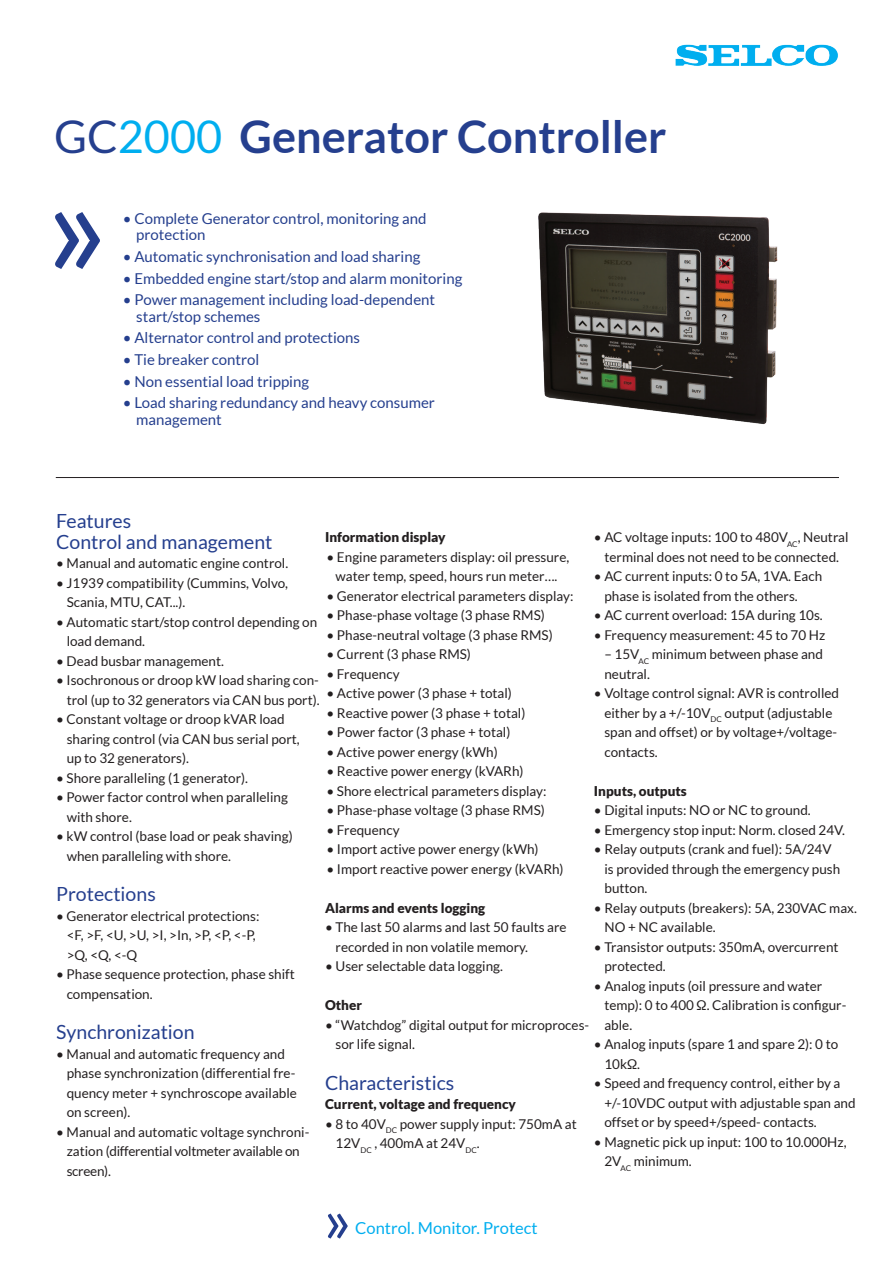
<style>
.page{position:relative;width:893px;height:1263px;background:#fff}
.page>*{position:absolute;margin:0;border:0;box-sizing:border-box;transform-origin:0 0}
.t1{font:142.2px "Lato";color:#253f8e}
.t2{font:62.55px "Lato";color:#253f8e}
.t3{font:700 45px "Lato";color:#253f8e}
.t4{font:19.5px/21px "Lato";color:#253f8e}
.t5{font:16.5px "Lato";color:#00aeef}
.t6{font:15px/16.5px "Lato";color:#253f8e}
.t7{font:13.5px/19.5px "Lato";color:#231f20}
.t8{font:900 13.5px "Lato";color:#231f20}
.s1{font-weight:400}
.s2{font-weight:400;color:#00aeef}
</style>
<div class="page">
<hr style="left:56px;top:477px;width:783px;height:1px;background:#231f20">
<img style="left:675px;top:44px;width:163px;height:22px">
<img style="left:538px;top:212px;width:240px;height:213px">
<h3 class="t3" style="left:54px;top:111px;width:614px"><span class="s1">GC</span><span class="s2">2000</span> Generator Controller</h3>
<h1 class="t1" style="left:44px;top:147px;width:67px">»</h1>
<p class="t6" style="left:136px;top:210px;width:292px;text-indent:-14px">• Complete Generator control, monitoring and protection</p>
<p class="t6" style="left:123px;top:248px;width:299px">• Automatic synchronisation and load sharing</p>
<p class="t6" style="left:123px;top:270px;width:341px">• Embedded engine start/stop and alarm monitoring</p>
<p class="t6" style="left:136px;top:291px;width:300px;text-indent:-14px">• Power management including load-dependent start/stop schemes</p>
<p class="t6" style="left:123px;top:330px;width:239px">• Alternator control and protections</p>
<p class="t6" style="left:123px;top:351px;width:138px">• Tie breaker control</p>
<p class="t6" style="left:123px;top:373px;width:188px">• Non essential load tripping</p>
<p class="t6" style="left:136px;top:394px;width:300px;text-indent:-14px">• Load sharing redundancy and heavy consumer management</p>
<h3 class="t4" style="left:56px;top:510px;width:218px">Features<br>Control and management</h3>
<p class="t7" style="left:56px;top:553px;width:234px">• Manual and automatic engine control.</p>
<p class="t7" style="left:67px;top:573px;width:223px;text-indent:-11px">• J1939 compatibility (Cummins, Volvo,<br>Scania, MTU, CAT...).</p>
<p class="t7" style="left:67px;top:612px;width:252px;text-indent:-11px">• Automatic start/stop control depending on load demand.</p>
<p class="t7" style="left:56px;top:651px;width:169px">• Dead busbar management.</p>
<p class="t7" style="left:56px;top:670px;width:265px;text-align:right">• Isochronous or droop kW load sharing con&shy;trol (up to 32 generators via CAN bus port).</p>
<p class="t7" style="left:67px;top:709px;width:235px;text-indent:-11px">• Constant voltage or droop kVAR load sharing control (via CAN bus serial port, up to 32 generators).</p>
<p class="t7" style="left:56px;top:768px;width:193px">• Shore paralleling (1 generator).</p>
<p class="t7" style="left:67px;top:787px;width:223px;text-indent:-11px">• Power factor control when paralleling with shore.</p>
<p class="t7" style="left:67px;top:826px;width:228px;text-indent:-11px">• kW control (base load or peak shaving) when paralleling with shore.</p>
<h3 class="t4" style="left:56px;top:883px;width:101px">Protections</h3>
<p class="t7" style="left:67px;top:906px;width:194px;text-indent:-11px">• Generator electrical protections: &lt;F, &gt;F, &lt;U, &gt;U, &gt;I, &gt;In, &gt;P, &lt;P, &lt;-P, &gt;Q, &lt;Q, &lt;-Q</p>
<p class="t7" style="left:67px;top:964px;width:230px;text-indent:-11px">• Phase sequence protection, phase shift compensation.</p>
<h3 class="t4" style="left:56px;top:1021px;width:140px">Synchronization</h3>
<p class="t7" style="left:67px;top:1044px;width:232px;text-indent:-11px">• Manual and automatic frequency and phase synchronization (differential fre&shy;quency meter + synchroscope available on screen).</p>
<p class="t7" style="left:67px;top:1122px;width:244px;text-indent:-11px">• Manual and automatic voltage synchroni&shy;zation (differential voltmeter available on screen).</p>
<p class="t8" style="left:325px;top:529px;width:122px">Information display</p>
<p class="t7" style="left:327px;top:547px;width:244px;text-align:center">• Engine parameters display: oil pressure, water temp, speed, hours run meter….</p>
<p class="t7" style="left:327px;top:586px;width:248px">• Generator electrical parameters display:</p>
<p class="t7" style="left:327px;top:605px;width:220px">• Phase-phase voltage (3 phase RMS)</p>
<p class="t7" style="left:327px;top:625px;width:228px">• Phase-neutral voltage (3 phase RMS)</p>
<p class="t7" style="left:327px;top:644px;width:146px">• Current (3 phase RMS)</p>
<p class="t7" style="left:327px;top:664px;width:75px">• Frequency</p>
<p class="t7" style="left:327px;top:683px;width:187px">• Active power (3 phase + total)</p>
<p class="t7" style="left:327px;top:703px;width:200px">• Reactive power (3 phase + total)</p>
<p class="t7" style="left:327px;top:722px;width:185px">• Power factor (3 phase + total)</p>
<p class="t7" style="left:327px;top:742px;width:173px">• Active power energy (kWh)</p>
<p class="t7" style="left:327px;top:761px;width:199px">• Reactive power energy (kVARh)</p>
<p class="t7" style="left:327px;top:781px;width:221px">• Shore electrical parameters display:</p>
<p class="t7" style="left:327px;top:800px;width:220px">• Phase-phase voltage (3 phase RMS)</p>
<p class="t7" style="left:327px;top:820px;width:75px">• Frequency</p>
<p class="t7" style="left:327px;top:839px;width:214px">• Import active power energy (kWh)</p>
<p class="t7" style="left:327px;top:859px;width:239px">• Import reactive power energy (kVARh)</p>
<p class="t8" style="left:325px;top:900px;width:162px">Alarms and events logging</p>
<p class="t7" style="left:336px;top:917px;width:233px;text-indent:-11px">• The last 50 alarms and last 50 faults are recorded in non volatile memory.</p>
<p class="t7" style="left:325px;top:956px;width:179px">• User selectable data logging.</p>
<p class="t8" style="left:325px;top:997px;width:38px">Other</p>
<p class="t7" style="left:336px;top:1015px;width:255px;text-indent:-11px">• “Watchdog” digital output for microproces&shy;sor life signal.</p>
<h3 class="t4" style="left:325px;top:1072px;width:131px">Characteristics</h3>
<p class="t8" style="left:325px;top:1096px;width:192px">Current, voltage and frequency</p>
<p class="t7" style="left:336px;top:1114px;width:243px;text-indent:-11px">• 8 to 40V<sub>DC</sub> power supply input: 750mA at<br>12V<sub>DC</sub> , 400mA at 24V<sub>DC</sub>.</p>
<p class="t7" style="left:594px;top:528px;width:256px;text-align:center">• AC voltage inputs: 100 to 480V<sub>AC</sub>, Neutral terminal does not need to be connected.</p>
<p class="t7" style="left:604px;top:567px;width:219px;text-indent:-11px">• AC current inputs: 0 to 5A, 1VA. Each phase is isolated from the others.</p>
<p class="t7" style="left:594px;top:606px;width:230px">• AC current overload: 15A during 10s.</p>
<p class="t7" style="left:594px;top:625px;width:233px">• Frequency measurement: 45 to 70 Hz</p>
<p class="t7" style="left:604px;top:645px;width:220px">– 15V<sub>AC</sub> minimum between phase and neutral.</p>
<p class="t7" style="left:604px;top:684px;width:236px;text-indent:-11px">• Voltage control signal: AVR is controlled either by a +/-10V<sub>DC</sub> output (adjustable span and offset) or by voltage+/voltage&shy;contacts.</p>
<p class="t8" style="left:594px;top:783px;width:94px">Inputs, outputs</p>
<p class="t7" style="left:594px;top:801px;width:218px">• Digital inputs: NO or NC to ground.</p>
<p class="t7" style="left:594px;top:820px;width:253px">• Emergency stop input: Norm. closed 24V.</p>
<p class="t7" style="left:604px;top:839px;width:237px;text-indent:-11px">• Relay outputs (crank and fuel): 5A/24V is provided through the emergency push button.</p>
<p class="t7" style="left:604px;top:898px;width:254px;text-indent:-11px">• Relay outputs (breakers): 5A, 230VAC max.<br>NO + NC available.</p>
<p class="t7" style="left:604px;top:937px;width:236px;text-indent:-11px">• Transistor outputs: 350mA, overcurrent protected.</p>
<p class="t7" style="left:604px;top:976px;width:243px;text-indent:-11px">• Analog inputs (oil pressure and water temp): 0 to 400 Ω. Calibration is configur&shy;able.</p>
<p class="t7" style="left:604px;top:1034px;width:235px;text-indent:-11px">• Analog inputs (spare 1 and spare 2): 0 to<br>10kΩ.</p>
<p class="t7" style="left:604px;top:1073px;width:253px;text-indent:-11px">• Speed and frequency control, either by a +/-10VDC output with adjustable span and offset or by speed+/speed- contacts.</p>
<p class="t7" style="left:604px;top:1132px;width:244px;text-indent:-11px">• Magnetic pick up input: 100 to 10.000Hz,<br>2V<sub>AC</sub> minimum.</p>
<h2 class="t2" style="left:323px;top:1185px;width:30px">»</h2>
<p class="t5" style="left:355px;top:1218px;width:184px">Control. Monitor. Protect</p>
</div>
